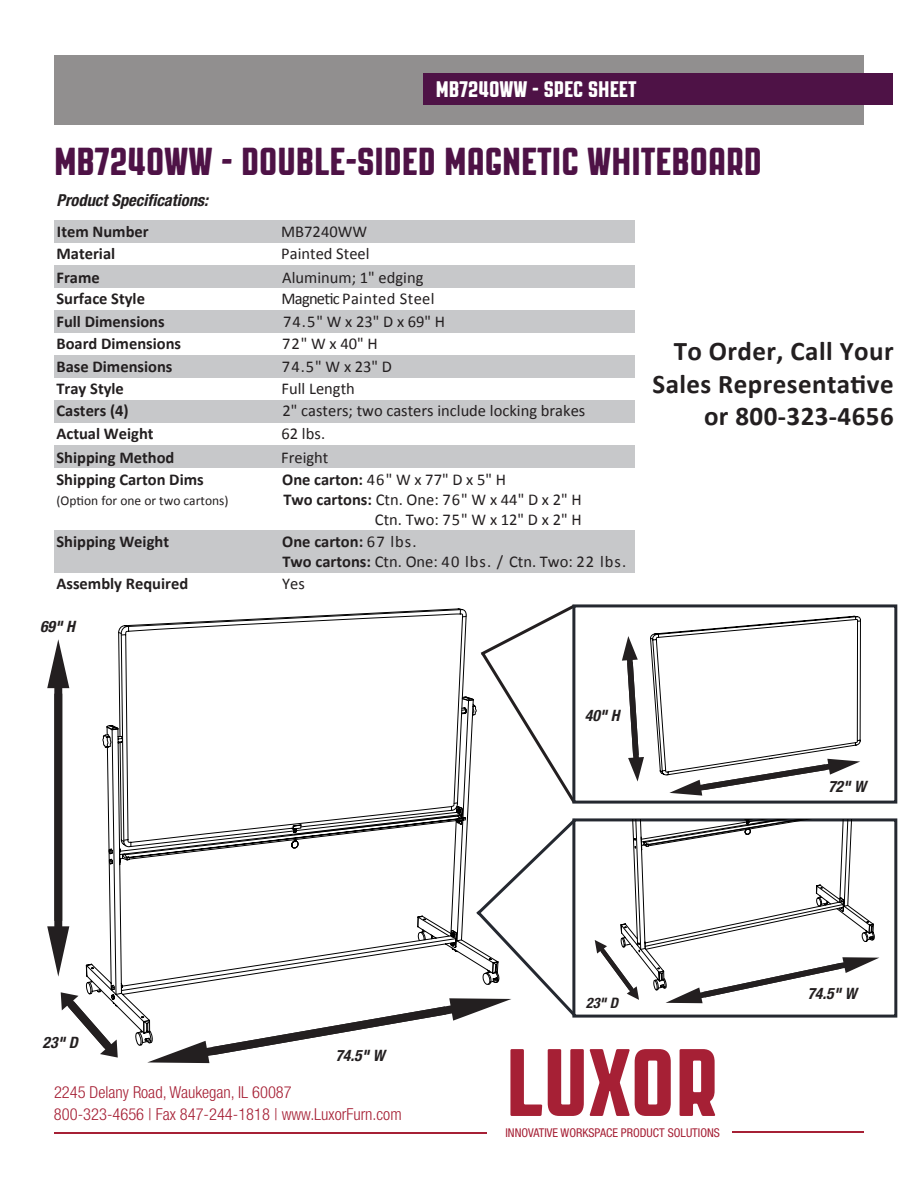
<style>
.page{position:relative;width:918px;height:1188px;background:#fff}
.page>*{position:absolute;margin:0;border:0;box-sizing:border-box;transform-origin:0 0}
.t1{font:39px "PAG Revolucion";color:#4e1246}
.t2{font:700 27px/32.4px "Calibri";letter-spacing:.015em;color:#231f20;text-align:right}
.t3{font:22.5px "PAG Revolucion";color:#fff}
.t4{font:16.5px/19.8px "Calibri";color:#231f20}
.t5{font:700 16.5px "Calibri";color:#231f20}
.t6{font:300 condensed 16.5px/22.5px "Helvetica Neue";color:#a62035}
.t7{font:italic 700 condensed 16.5px "Helvetica Neue";color:#231f20}
.t8{font:16.5px "Calibri";letter-spacing:.02em;color:#231f20}
.t9{font:italic 700 condensed 15.75px "Helvetica Neue";color:#231f20}
.t10{font:italic 700 condensed 14.4px "Helvetica Neue";color:#231f20}
.t11{font:13.5px "Calibri";color:#231f20}
.t12{font:condensed 12.15px "Helvetica Neue";color:#a62035}
.s1{font-weight:700}
</style>
<div class="page">
<div style="left:54px;top:56px;width:810px;height:69px;background:#918f8f"></div>
<div style="left:423px;top:73px;width:470px;height:31px;background:#4e1246"></div>
<hr style="left:54px;top:1133px;width:432px;height:1px;background:#a62035">
<hr style="left:732px;top:1132px;width:132px;height:1px;background:#a62035">
<svg style="left:590px;top:1049px;width:81px;height:67px"></svg>
<svg style="left:680px;top:1049px;width:35px;height:67px"></svg>
<div style="left:54px;top:221px;width:580px;height:22px;background:#c7c8ca"></div>
<div style="left:54px;top:265px;width:580px;height:23px;background:#c7c8ca"></div>
<div style="left:54px;top:310px;width:580px;height:23px;background:#c7c8ca"></div>
<div style="left:54px;top:355px;width:580px;height:23px;background:#c7c8ca"></div>
<div style="left:54px;top:446px;width:580px;height:22px;background:#c7c8ca"></div>
<div style="left:54px;top:531px;width:580px;height:42px;background:#c7c8ca"></div>
<div style="left:54px;top:400px;width:580px;height:23px;background:#c7c8ca"></div>
<svg style="left:86px;top:608px;width:391px;height:435px"></svg>
<svg style="left:480px;top:605px;width:92px;height:197px"></svg>
<svg style="left:47px;top:639px;width:22px;height:338px"></svg>
<svg style="left:650px;top:616px;width:211px;height:180px"></svg>
<svg style="left:622px;top:636px;width:22px;height:146px"></svg>
<svg style="left:61px;top:992px;width:57px;height:66px"></svg>
<div style="left:572px;top:818px;width:325px;height:200px;border:3px solid #242830"></div>
<div style="left:572px;top:604px;width:325px;height:200px;border:3px solid #242830"></div>
<svg style="left:147px;top:817px;width:437px;height:299px"></svg>
<svg style="left:595px;top:820px;width:284px;height:183px"></svg>
<h3 class="t3" style="left:436px;top:76px;width:202px">MB7240WW - SPEC SHEET</h3>
<h1 class="t1" style="left:54px;top:140px;width:709px">MB7240WW - DOUBLE-SIDED MAGNETIC WHITEBOARD</h1>
<p class="t7" style="left:56px;top:190px;width:153px">Product Specifications:</p>
<p class="t5" style="left:57px;top:221px;width:93px">Item Number</p>
<p class="t4" style="left:281px;top:222px;width:87px">MB7240WW</p>
<p class="t5" style="left:56px;top:243px;width:60px">Material</p>
<p class="t4" style="left:281px;top:244px;width:90px">Painted Steel</p>
<p class="t5" style="left:56px;top:267px;width:45px">Frame</p>
<p class="t4" style="left:282px;top:267px;width:143px">Aluminum; 1" edging</p>
<p class="t5" style="left:56px;top:288px;width:90px">Surface Style</p>
<p class="t8" style="left:281px;top:289px;width:155px">Magnetic Painted Steel</p>
<p class="t5" style="left:56px;top:311px;width:110px">Full Dimensions</p>
<p class="t4" style="left:283px;top:312px;width:164px">74.5" W x 23" D x 69" H</p>
<p class="t5" style="left:56px;top:333px;width:126px">Board Dimensions</p>
<p class="t4" style="left:282px;top:334px;width:97px">72" W x 40" H</p>
<p class="t5" style="left:56px;top:356px;width:118px">Base Dimensions</p>
<p class="t4" style="left:282px;top:357px;width:112px">74.5" W x 23" D</p>
<p class="t5" style="left:56px;top:378px;width:69px">Tray Style</p>
<p class="t4" style="left:282px;top:379px;width:75px">Full Length</p>
<p class="t5" style="left:56px;top:400px;width:74px">Casters (4)</p>
<p class="t4" style="left:283px;top:401px;width:304px">2" casters; two casters include locking brakes</p>
<p class="t5" style="left:56px;top:423px;width:99px">Actual Weight</p>
<p class="t4" style="left:281px;top:424px;width:45px">62 lbs.</p>
<p class="t5" style="left:56px;top:447px;width:119px">Shipping Method</p>
<p class="t4" style="left:281px;top:447px;width:49px">Freight</p>
<p class="t5" style="left:56px;top:469px;width:149px">Shipping Carton Dims</p>
<p class="t4" style="left:282px;top:470px;width:225px"><span class="s1">One carton:</span> 46" W x 77" D x 5" H</p>
<p class="t11" style="left:56px;top:492px;width:174px">(Option for one or two cartons)</p>
<p class="t4" style="left:283px;top:489px;width:300px;text-align:right"><span class="s1">Two cartons:</span> Ctn. One: 76" W x 44" D x 2" H<br>Ctn. Two: 75" W x 12" D x 2" H</p>
<p class="t5" style="left:56px;top:531px;width:114px">Shipping Weight</p>
<p class="t4" style="left:282px;top:532px;width:345px"><span class="s1">One carton:</span> 67 lbs.<br><span class="s1">Two cartons:</span> Ctn. One: 40 lbs. / Ctn. Two: 22 lbs.</p>
<p class="t5" style="left:56px;top:573px;width:133px">Assembly Required</p>
<p class="t4" style="left:282px;top:574px;width:24px">Yes</p>
<p class="t9" style="left:40px;top:617px;width:36px">69" H</p>
<h2 class="t2" style="left:653px;top:335px;width:243px">To Order, Call Your<br>Sales Representative or 800-323-4656</h2>
<p class="t9" style="left:585px;top:706px;width:36px">40" H</p>
<p class="t9" style="left:828px;top:777px;width:40px">72" W</p>
<p class="t9" style="left:43px;top:1033px;width:37px">23" D</p>
<p class="t9" style="left:335px;top:1046px;width:51px">74.5" W</p>
<p class="t6" style="left:54px;top:1080px;width:349px">2245 Delany Road, Waukegan, IL 60087<br>800-323-4656 | Fax 847-244-1818 | www.LuxorFurn.com</p>
<p class="t10" style="left:586px;top:994px;width:34px">23" D</p>
<p class="t9" style="left:807px;top:984px;width:51px">74.5" W</p>
<p class="t12" style="left:506px;top:1126px;width:216px">INNOVATIVE WORKSPACE PRODUCT SOLUTIONS</p>
</div>
